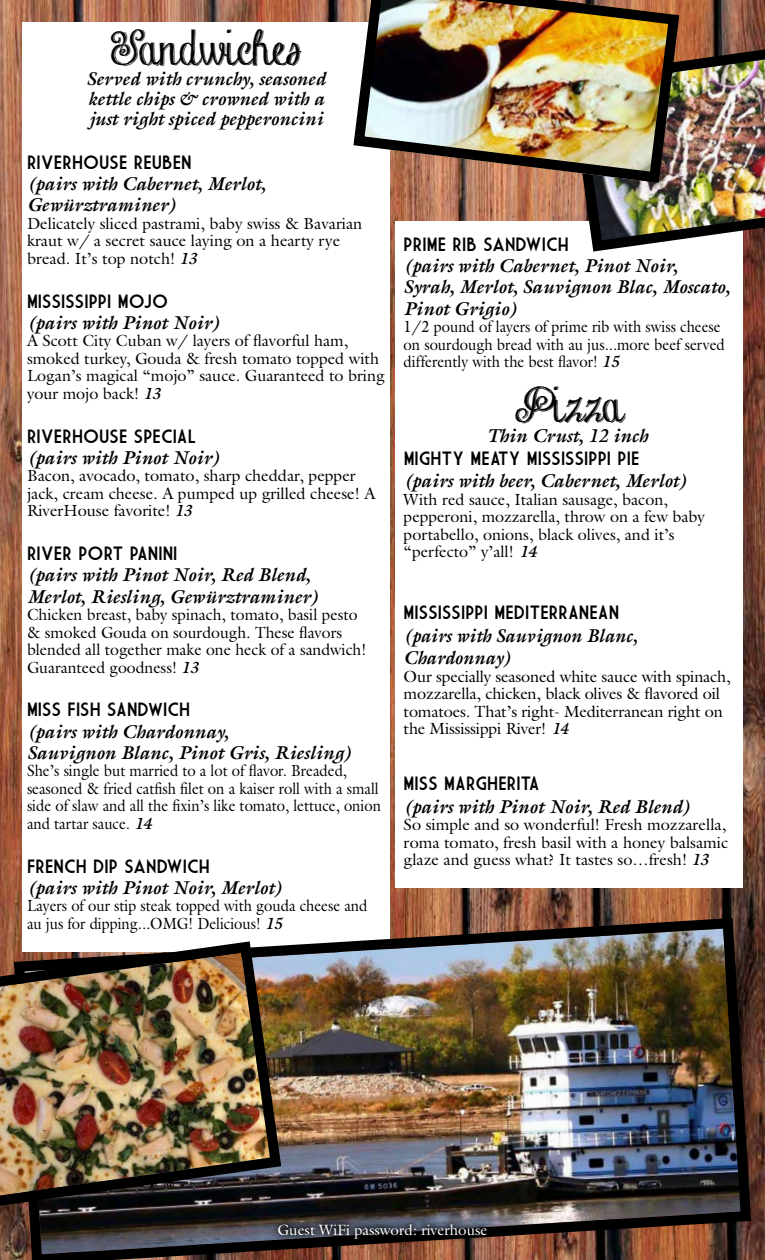
<style>
.page{position:relative;width:765px;height:1260px;background:#fff}
.page>*{position:absolute;margin:0;border:0;box-sizing:border-box;transform-origin:0 0}
.t1{font:45px "Chalk hand lettering shaded demo";color:#000}
.t2{font:italic 700 18.75px/21.2px "Galliard";color:#000}
.t3{font:18.75px "Market Deco";color:#000}
.t4{font:16.25px/17.5px "Galliard";color:#000}
.t5{font:16.25px/17.5px "Galliard";color:#000;scale:.91 1}
.t6{font:15px "Galliard";color:#fff}
.s1{font-weight:700;font-style:italic}
</style>
<div class="page">
<img style="left:0;top:0;width:765px;height:1260px">
<div style="left:22px;top:22px;width:368px;height:930px;background:#fff"></div>
<div style="left:395px;top:221px;width:347px;height:667px;background:#fff"></div>
<img style="left:9px;top:913px;width:747px;height:347px">
<img style="left:563px;top:33px;width:202px;height:224px">
<img style="left:348px;top:0;width:337px;height:188px">
<img style="left:0;top:936px;width:287px;height:278px">
<svg style="left:271px;top:1216px;width:223px;height:30px;background:#373336"></svg>
<h1 class="t1" style="left:111px;top:15px;width:192px">Sandwiches</h1>
<p class="t2" style="left:87px;top:68px;width:240px;line-height:20px;text-align:justify">Served with crunchy, seasoned kettle chips &amp; crowned with a just right spiced pepperoncini</p>
<p class="t3" style="left:27px;top:152px;width:166px">RIVERHOUSE REUBEN</p>
<p class="t2" style="left:27px;top:173px;width:240px">(pairs with Cabernet, Merlot,<br>Gewürztraminer)</p>
<p class="t4" style="left:27px;top:214px;width:337px">Delicately sliced pastrami, baby swiss &amp; Bavarian kraut w/ a secret sauce laying on a hearty rye bread. It’s top notch! <span class="s1">13</span></p>
<p class="t3" style="left:27px;top:290px;width:143px">MISSISSIPPI MOJO</p>
<p class="t2" style="left:27px;top:312px;width:195px">(pairs with Pinot Noir)</p>
<p class="t4" style="left:27px;top:332px;width:359px">A Scott City Cuban w/ layers of flavorful ham, smoked turkey, Gouda &amp; fresh tomato topped with Logan’s magical “mojo” sauce. Guaranteed to bring your mojo back! <span class="s1">13</span></p>
<p class="t3" style="left:27px;top:425px;width:171px">RIVERHOUSE SPECIAL</p>
<p class="t2" style="left:27px;top:447px;width:195px">(pairs with Pinot Noir)</p>
<p class="t4" style="left:27px;top:467px;width:350px">Bacon, avocado, tomato, sharp cheddar, pepper jack, cream cheese. A pumped up grilled cheese! A<br>RiverHouse favorite! <span class="s1">13</span></p>
<p class="t3" style="left:27px;top:543px;width:152px">RIVER PORT PANINI</p>
<p class="t2" style="left:27px;top:564px;width:293px">(pairs with Pinot Noir, Red Blend,<br>Merlot, Riesling, Gewürztraminer)</p>
<p class="t4" style="left:27px;top:606px;width:341px">Chicken breast, baby spinach, tomato, basil pesto &amp; smoked Gouda on sourdough. These flavors blended all together make one heck of a sandwich!<br>Guaranteed goodness! <span class="s1">13</span></p>
<p class="t3" style="left:27px;top:699px;width:165px">MISS FISH SANDWICH</p>
<p class="t2" style="left:27px;top:720px;width:326px">(pairs with Chardonnay,<br>Sauvignon Blanc, Pinot Gris, Riesling)</p>
<p class="t5" style="left:27px;top:762px;width:391px">She’s single but married to a lot of flavor. Breaded, seasoned &amp; fried catfish filet on a kaiser roll with a small side of slaw and all the fixin’s like tomato, lettuce, onion and tartar sauce. <span class="s1">14</span></p>
<p class="t3" style="left:27px;top:855px;width:184px">FRENCH DIP SANDWICH</p>
<p class="t2" style="left:27px;top:877px;width:257px">(pairs with Pinot Noir, Merlot)</p>
<p class="t5" style="left:27px;top:897px;width:376px">Layers of our stip steak topped with gouda cheese and au jus for dipping...OMG! Delicious! <span class="s1">15</span></p>
<p class="t3" style="left:404px;top:234px;width:167px">PRIME RIB SANDWICH</p>
<p class="t2" style="left:404px;top:255px;width:328px">(pairs with Cabernet, Pinot Noir,<br>Syrah, Merlot, Sauvignon Blac, Moscato,<br>Pinot Grigio)</p>
<p class="t5" style="left:404px;top:318px;width:354px">1/2 pound of layers of prime rib with swiss cheese on sourdough bread with au jus...more beef served differently with the best flavor! <span class="s1">15</span></p>
<h1 class="t1" style="left:516px;top:372px;width:109px">Pizza</h1>
<p class="t2" style="left:487px;top:425px;width:162px">Thin Crust, 12 inch</p>
<p class="t3" style="left:404px;top:448px;width:237px">MIGHTY MEATY MISSISSIPPI PIE</p>
<p class="t2" style="left:404px;top:470px;width:285px">(pairs with beer, Cabernet, Merlot)</p>
<p class="t4" style="left:404px;top:490px;width:303px">With red sauce, Italian sausage, bacon, pepperoni, mozzarella, throw on a few baby portabello, onions, black olives, and it’s “perfecto” y’all! <span class="s1">14</span></p>
<p class="t3" style="left:404px;top:602px;width:217px">MISSISSIPPI MEDITERRANEAN</p>
<p class="t2" style="left:404px;top:624px;width:235px;line-height:22.5px">(pairs with Sauvignon Blanc,<br>Chardonnay)</p>
<p class="t4" style="left:404px;top:667px;width:329px">Our specially seasoned white sauce with spinach, mozzarella, chicken, black olives &amp; flavored oil tomatoes. That’s right- Mediterranean right on the Mississippi River! <span class="s1">14</span></p>
<p class="t3" style="left:404px;top:773px;width:137px">MISS MARGHERITA</p>
<p class="t2" style="left:404px;top:796px;width:288px">(pairs with Pinot Noir, Red Blend)</p>
<p class="t4" style="left:404px;top:816px;width:326px">So simple and so wonderful! Fresh mozzarella, roma tomato, fresh basil with a honey balsamic glaze and guess what? It tastes so…fresh! <span class="s1">13</span></p>
<p class="t6" style="left:278px;top:1220px;width:211px">Guest WiFi password: riverhouse</p>
</div>
